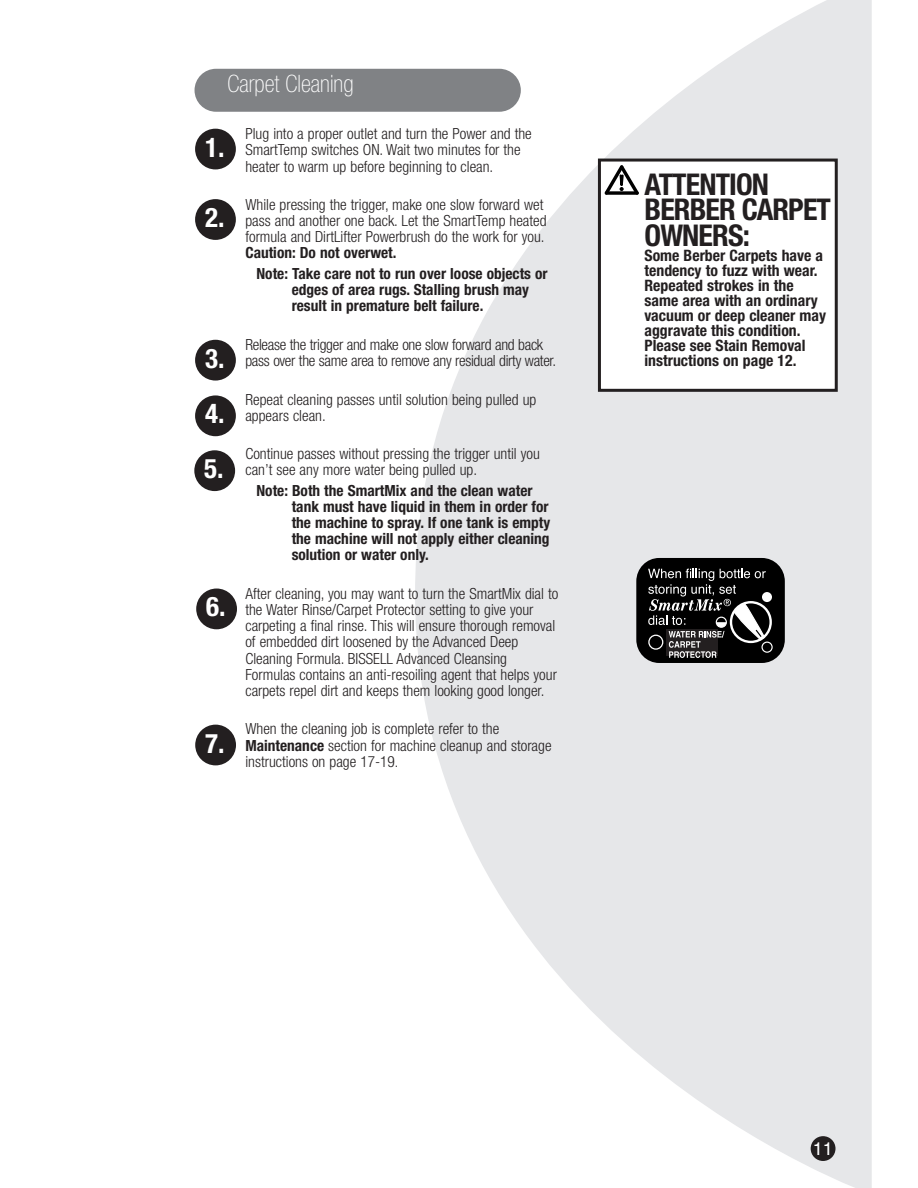
<style>
.page{position:relative;width:918px;height:1188px;background:#fff}
.page>*{position:absolute;margin:0;border:0;box-sizing:border-box;transform-origin:0 0}
.t1{font:700 condensed 30px/25.5px "Helvetica Neue";letter-spacing:-.03em;color:#231f20}
.t2{font:700 condensed 27px/55.2px "Helvetica Neue";color:#fff;text-align:justify}
.t3{font:100 condensed 24px "Helvetica Neue";color:#fff}
.t4{font:18px "Helvetica";color:#fff}
.t5{font:700 condensed 15.75px/15px "Helvetica Neue";color:#231f20}
.t6{font:300 condensed 15.3px/16.2px "Helvetica Neue";color:#231f20}
.t7{font:700 condensed 15.3px/16.2px "Helvetica Neue";color:#231f20}
.t8{font:300 condensed 15.3px/16.2px "Helvetica Neue";letter-spacing:-.02em;color:#231f20}
.s1{font-weight:700}
.s2{font-family:"Helvetica"}
</style>
<div class="page">
<svg style="left:415px;top:0;width:457px;height:1188px;fill:#e6e7e9"></svg>
<div style="left:811px;top:1136px;width:25px;height:25px;background:#231f20;border-radius:50%"></div>
<div style="left:636px;top:558px;width:149px;height:105px;background:#000;border-radius:23px"></div>
<svg style="left:648px;top:569px;width:125px;height:89px"></svg>
<div style="left:195px;top:69px;width:326px;height:43px;background:#808285;border-radius:21px"></div>
<div style="left:195px;top:129px;width:41px;height:40px;background:#231f20;border-radius:50%"></div>
<div style="left:195px;top:199px;width:41px;height:41px;background:#231f20;border-radius:50%"></div>
<div style="left:195px;top:340px;width:41px;height:41px;background:#231f20;border-radius:50%"></div>
<div style="left:195px;top:395px;width:41px;height:41px;background:#231f20;border-radius:50%"></div>
<div style="left:194px;top:450px;width:41px;height:41px;background:#231f20;border-radius:50%"></div>
<div style="left:196px;top:589px;width:41px;height:40px;background:#231f20;border-radius:50%"></div>
<div style="left:195px;top:725px;width:41px;height:40px;background:#231f20;border-radius:50%"></div>
<div style="left:599px;top:160px;width:237px;height:230px;background:#fff"></div>
<div style="left:598px;top:159px;width:240px;height:233px;border:3px solid #231f20"></div>
<svg style="left:602px;top:162px;width:40px;height:33px"></svg>
<h3 class="t3" style="left:227px;top:75px;width:128px">Carpet Cleaning</h3>
<h2 class="t2" style="left:205px;top:122px;width:21px">1.</h2>
<h2 class="t2" style="left:205px;top:192px;width:21px">2.</h2>
<h2 class="t2" style="left:204px;top:333px;width:22px">3.<br>4.<br>5.</h2>
<h2 class="t2" style="left:206px;top:582px;width:21px">6.</h2>
<h2 class="t2" style="left:205px;top:718px;width:21px">7.</h2>
<p class="t6" style="left:245px;top:127px;width:288px">Plug into a proper outlet and turn the Power and the<br>SmartTemp switches ON. Wait two minutes for the heater to warm up before beginning to clean.</p>
<p class="t6" style="left:245px;top:198px;width:303px">While pressing the trigger, make one slow forward wet pass and another one back. Let the SmartTemp heated formula and DirtLifter Powerbrush do the work for you.</p>
<p class="t7" style="left:256px;top:244px;width:293px;line-height:20.5px;text-indent:-11px">Caution: Do not overwet.<br>Note: Take care not to run over loose objects or</p>
<p class="t7" style="left:292px;top:283px;width:239px">edges of area rugs. Stalling brush may result in premature belt failure.</p>
<p class="t8" style="left:245px;top:338px;width:312px">Release the trigger and make one slow forward and back pass over the same area to remove any residual dirty water.</p>
<p class="t6" style="left:245px;top:392px;width:292px">Repeat cleaning passes until solution being pulled up appears clean.</p>
<p class="t6" style="left:245px;top:447px;width:296px">Continue passes without pressing the trigger until you can’t see any more water being pulled up.</p>
<p class="t7" style="left:292px;top:484px;width:260px;text-indent:-35px">Note: Both the SmartMix and the clean water tank must have liquid in them in order for the machine to spray. If one tank is empty the machine will not apply either cleaning solution or water only.</p>
<p class="t6" style="left:245px;top:587px;width:314px">After cleaning, you may want to turn the SmartMix dial to the Water Rinse/Carpet Protector setting to give your carpeting a final rinse. This will ensure thorough removal of embedded dirt loosened by the Advanced Deep Cleaning Formula. BISSELL Advanced Cleansing Formulas contains an anti-resoiling agent that helps your carpets repel dirt and keeps them looking good longer.</p>
<p class="t6" style="left:245px;top:722px;width:308px">When the cleaning job is complete refer to the<br><span class="s1">Maintenance</span> section for machine cleanup and storage instructions on page 17-19<span class="s2">.</span></p>
<h1 class="t1" style="left:645px;top:174px;width:188px">ATTENTION<br>BERBER CARPET<br>OWNERS:</h1>
<p class="t5" style="left:645px;top:249px;width:183px">Some Berber Carpets have a tendency to fuzz with wear.<br>Repeated strokes in the same area with an ordinary vacuum or deep cleaner may aggravate this condition.<br>Please see Stain Removal instructions on page 12.</p>
<p class="t4" style="left:813px;top:1141px;width:22px">11</p>
</div>
